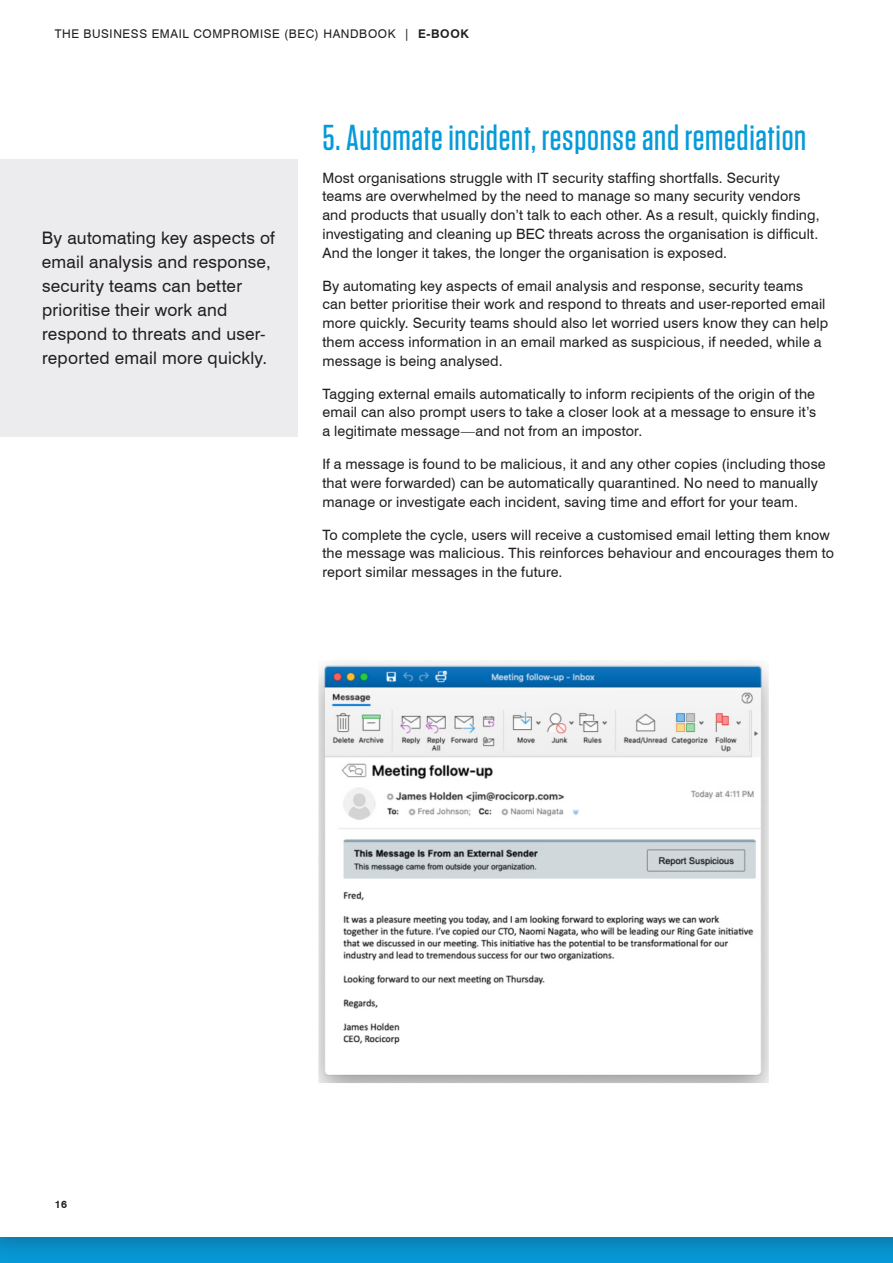
<style>
.page{position:relative;width:893px;height:1263px;background:#fff}
.page>*{position:absolute;margin:0;border:0;box-sizing:border-box;transform-origin:0 0}
.t1{font:500 36px "Tungsten";letter-spacing:.02em;color:#069ad9}
.t2{font:17.25px/24px "Swiss 721 BT";letter-spacing:.01em;color:#231f20}
.t3{font:14.25px/18.8px "Swiss 721 BT";letter-spacing:.01em;color:#231f20}
.t4{font:12px "Swiss 721 BT";letter-spacing:.05em;color:#231f20}
.t5{font:700 10.5px "Swiss 721 BT";color:#231f20}
.s1{font-weight:700}
</style>
<div class="page">
<div style="left:0;top:0;width:893px;height:1263px;background:#231f20;opacity:.3"></div>
<div style="left:0;top:0;width:893px;height:1236px;background:#fff"></div>
<div style="left:0;top:159px;width:298px;height:277px;background:#ececee"></div>
<img style="left:318px;top:661px;width:451px;height:422px">
<p class="t4" style="left:55px;top:26px;width:416px">THE BUSINESS EMAIL COMPROMISE (BEC) HANDBOOK | <span class="s1">E-BOOK</span></p>
<p class="t2" style="left:42px;top:226px;width:234px">By automating key aspects of email analysis and response, security teams can better prioritise their work and respond to threats and user&shy;reported email more quickly.</p>
<h1 class="t1" style="left:322px;top:119px;width:485px">5. Automate incident, response and remediation</h1>
<p class="t3" style="left:322px;top:168px;width:499px">Most organisations struggle with IT security staffing shortfalls. Security teams are overwhelmed by the need to manage so many security vendors and products that usually don’t talk to each other. As a result, quickly finding, investigating and cleaning up BEC threats across the organisation is difficult.<br>And the longer it takes, the longer the organisation is exposed.</p>
<p class="t3" style="left:322px;top:276px;width:507px">By automating key aspects of email analysis and response, security teams can better prioritise their work and respond to threats and user-reported email more quickly. Security teams should also let worried users know they can help them access information in an email marked as suspicious, if needed, while a message is being analysed.</p>
<p class="t3" style="left:322px;top:384px;width:495px;text-align:justify">Tagging external emails automatically to inform recipients of the origin of the email can also prompt users to take a closer look at a message to ensure it’s a legitimate message—and not from an impostor.</p>
<p class="t3" style="left:322px;top:455px;width:505px">If a message is found to be malicious, it and any other copies (including those that were forwarded) can be automatically quarantined. No need to manually manage or investigate each incident, saving time and effort for your team.</p>
<p class="t3" style="left:322px;top:525px;width:513px">To complete the cycle, users will receive a customised email letting them know the message was malicious. This reinforces behaviour and encourages them to report similar messages in the future.</p>
<p class="t5" style="left:55px;top:1197px;width:14px">16</p>
</div>
